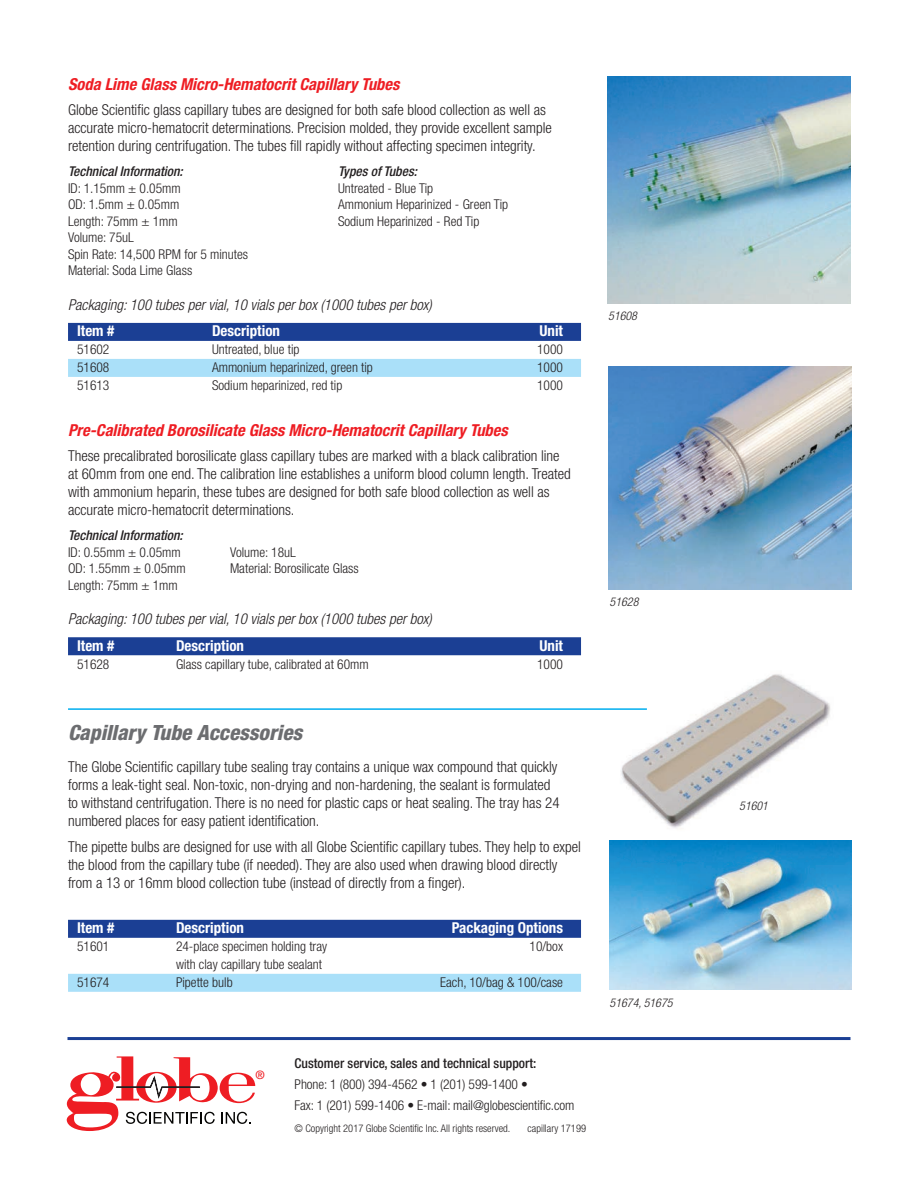
<style>
.page{position:relative;width:918px;height:1188px;background:#fff}
.page>*{position:absolute;margin:0;border:0;box-sizing:border-box;transform-origin:0 0}
.Product_Name{font:italic 800 condensed 21px "Helvetica Neue";color:#6c6d70}
.Produt_Sub-Name{font:italic 700 condensed 16.5px "Helvetica Neue";color:#ee1d23}
.Body_Copy{font:300 condensed 15px/18px "Helvetica Neue";color:#231f20}
.Body_Copy-2{font:italic 300 condensed 15px "Helvetica Neue";color:#231f20}
.Chart_Heads{font:700 condensed 15px "Helvetica Neue";color:#fff}
.Chart_Body{font:300 condensed 13.5px "Helvetica Neue";color:#231f20}
.Bulleted_Text{font:300 condensed 13.5px "Helvetica Neue";color:#231f20}
.Specifications1{font:italic 500 condensed 13.5px "Helvetica Neue";color:#231f20}
.t1{font:500 condensed 13.5px "Helvetica Neue";color:#231f20}
.Caption2{font:italic 300 condensed 12px "Helvetica Neue";color:#231f20}
.t2{font:500 11.7px "Helvetica Neue";color:#ee1d23}
.t3{font:300 condensed 10.5px "Helvetica Neue";color:#231f20}
</style>
<div class="page">
<div style="left:68px;top:637px;width:513px;height:18px;background:#1b3f94"></div>
<img style="left:608px;top:367px;width:243px;height:222px">
<div style="left:68px;top:323px;width:513px;height:18px;background:#1b3f94"></div>
<div style="left:68px;top:359px;width:513px;height:18px;background:#aae0f9"></div>
<img style="left:608px;top:76px;width:243px;height:227px">
<div style="left:68px;top:920px;width:513px;height:18px;background:#1b3f94"></div>
<div style="left:68px;top:974px;width:513px;height:18px;background:#aae0f9"></div>
<img style="left:610px;top:841px;width:241px;height:149px">
<img style="left:621px;top:674px;width:209px;height:154px">
<hr style="left:68px;top:708px;width:579px;height:2px;background:#00aeef">
<hr style="left:68px;top:1037px;width:782px;height:3px;background:#1b3f94">
<svg style="left:67px;top:1056px;width:188px;height:75px"></svg>
<p class="Produt_Sub-Name" style="left:68px;top:75px;width:333px">Soda Lime Glass Micro-Hematocrit Capillary Tubes</p>
<p class="Body_Copy" style="left:68px;top:101px;width:485px">Globe Scientific glass capillary tubes are designed for both safe blood collection as well as accurate micro-hematocrit determinations. Precision molded, they provide excellent sample retention during centrifugation. The tubes fill rapidly without affecting specimen integrity.</p>
<p class="Specifications1" style="left:68px;top:163px;width:116px">Technical Information:</p>
<p class="Specifications1" style="left:338px;top:163px;width:80px">Types of Tubes:</p>
<p class="Bulleted_Text" style="left:68px;top:180px;width:114px">ID: 1.15mm ± 0.05mm</p>
<p class="Bulleted_Text" style="left:338px;top:180px;width:97px">Untreated -‑ Blue Tip</p>
<p class="Bulleted_Text" style="left:68px;top:197px;width:113px">OD: 1.5mm ± 0.05mm</p>
<p class="Bulleted_Text" style="left:338px;top:197px;width:172px">Ammonium Heparinized -‑ Green Tip</p>
<p class="Bulleted_Text" style="left:68px;top:213px;width:111px">Length: 75mm ± 1mm</p>
<p class="Bulleted_Text" style="left:338px;top:213px;width:143px">Sodium Heparinized -‑ Red Tip</p>
<p class="Bulleted_Text" style="left:68px;top:230px;width:67px">Volume: 75uL</p>
<p class="Bulleted_Text" style="left:68px;top:246px;width:182px">Spin Rate: 14,500 RPM for 5 minutes</p>
<p class="Bulleted_Text" style="left:68px;top:263px;width:126px">Material: Soda Lime Glass</p>
<p class="Body_Copy-2" style="left:68px;top:296px;width:365px">Packaging: 100 tubes per vial, 10 vials per box (1000 tubes per box)</p>
<p class="Chart_Heads" style="left:77px;top:322px;width:39px">Item #</p>
<p class="Chart_Heads" style="left:212px;top:322px;width:69px">Description</p>
<p class="Chart_Heads" style="left:539px;top:322px;width:25px">Unit</p>
<p class="Chart_Body" style="left:77px;top:342px;width:34px">51602</p>
<p class="Chart_Body" style="left:212px;top:342px;width:89px">Untreated, blue tip</p>
<p class="Chart_Body" style="left:537px;top:342px;width:27px">1000</p>
<p class="Chart_Body" style="left:77px;top:360px;width:34px">51608</p>
<p class="Chart_Body" style="left:212px;top:360px;width:162px">Ammonium heparinized, green tip</p>
<p class="Chart_Body" style="left:537px;top:360px;width:27px">1000</p>
<p class="Chart_Body" style="left:77px;top:378px;width:34px">51613</p>
<p class="Chart_Body" style="left:212px;top:378px;width:132px">Sodium heparinized, red tip</p>
<p class="Chart_Body" style="left:537px;top:378px;width:27px">1000</p>
<p class="Produt_Sub-Name" style="left:68px;top:420px;width:441px">Pre-Calibrated Borosilicate Glass Micro-Hematocrit Capillary Tubes</p>
<p class="Body_Copy" style="left:68px;top:447px;width:504px">These precalibrated borosilicate glass capillary tubes are marked with a black calibration line at 60mm from one end. The calibration line establishes a uniform blood column length. Treated with ammonium heparin, these tubes are designed for both safe blood collection as well as accurate micro-hematocrit determinations.</p>
<p class="Specifications1" style="left:68px;top:527px;width:116px">Technical Information:</p>
<p class="Bulleted_Text" style="left:68px;top:544px;width:114px">ID: 0.55mm ± 0.05mm</p>
<p class="Bulleted_Text" style="left:230px;top:544px;width:67px">Volume: 18uL</p>
<p class="Bulleted_Text" style="left:68px;top:561px;width:119px">OD: 1.55mm ± 0.05mm</p>
<p class="Bulleted_Text" style="left:230px;top:561px;width:130px">Material: Borosilicate Glass</p>
<p class="Bulleted_Text" style="left:68px;top:577px;width:111px">Length: 75mm ± 1mm</p>
<p class="Body_Copy-2" style="left:68px;top:610px;width:365px">Packaging: 100 tubes per vial, 10 vials per box (1000 tubes per box)</p>
<p class="Chart_Heads" style="left:77px;top:636px;width:39px">Item #</p>
<p class="Chart_Heads" style="left:176px;top:636px;width:69px">Description</p>
<p class="Chart_Heads" style="left:539px;top:636px;width:25px">Unit</p>
<p class="Chart_Body" style="left:77px;top:656px;width:34px">51628</p>
<p class="Chart_Body" style="left:176px;top:656px;width:194px">Glass capillary tube, calibrated at 60mm</p>
<p class="Chart_Body" style="left:537px;top:656px;width:27px">1000</p>
<p class="Product_Name" style="left:68px;top:720px;width:236px">Capillary Tube Accessories</p>
<p class="Body_Copy" style="left:68px;top:757px;width:493px">The Globe Scientific capillary tube sealing tray contains a unique wax compound that quickly forms a leak-tight seal. Non-toxic, non-drying and non-hardening, the sealant is formulated to withstand centrifugation. There is no need for plastic caps or heat sealing. The tray has 24 numbered places for easy patient identification.</p>
<p class="Body_Copy" style="left:68px;top:838px;width:514px">The pipette bulbs are designed for use with all Globe Scientific capillary tubes. They help to expel the blood from the capillary tube (if needed). They are also used when drawing blood directly from a 13 or 16mm blood collection tube (instead of directly from a finger).</p>
<p class="Chart_Heads" style="left:77px;top:919px;width:39px">Item #</p>
<p class="Chart_Heads" style="left:176px;top:919px;width:69px">Description</p>
<p class="Chart_Heads" style="left:452px;top:919px;width:113px">Packaging Options</p>
<p class="Chart_Body" style="left:77px;top:939px;width:34px">51601</p>
<p class="Chart_Body" style="left:176px;top:939px;width:153px">24-place specimen holding tray</p>
<p class="Chart_Body" style="left:530px;top:939px;width:35px">10/box</p>
<p class="Chart_Body" style="left:176px;top:957px;width:148px">with clay capillary tube sealant</p>
<p class="Chart_Body" style="left:77px;top:975px;width:34px">51674</p>
<p class="Chart_Body" style="left:176px;top:975px;width:58px">Pipette bulb</p>
<p class="Chart_Body" style="left:440px;top:975px;width:124px">Each, 10/bag &amp; 100/case</p>
<p class="t2" style="left:255px;top:1068px;width:11px">®</p>
<p class="t1" style="left:295px;top:1055px;width:243px">Customer service, sales and technical support:</p>
<p class="Chart_Body" style="left:295px;top:1076px;width:235px">Phone: 1 (800) 394-4562 • 1 (201) 599-1400 •</p>
<p class="Chart_Body" style="left:295px;top:1097px;width:281px">Fax: 1 (201) 599-1406 • E-mail: mail@globescientific.com</p>
<p class="t3" style="left:295px;top:1122px;width:217px">© Copyright 2017 Globe Scientific Inc. All rights reserved.</p>
<p class="t3" style="left:528px;top:1122px;width:60px">capillary 17199</p>
<p class="Caption2" style="left:608px;top:309px;width:30px">51608</p>
<p class="Caption2" style="left:610px;top:595px;width:30px">51628</p>
<p class="Caption2" style="left:610px;top:996px;width:64px">51674, 51675</p>
<p class="Caption2" style="left:739px;top:799px;width:30px">51601</p>
</div>
